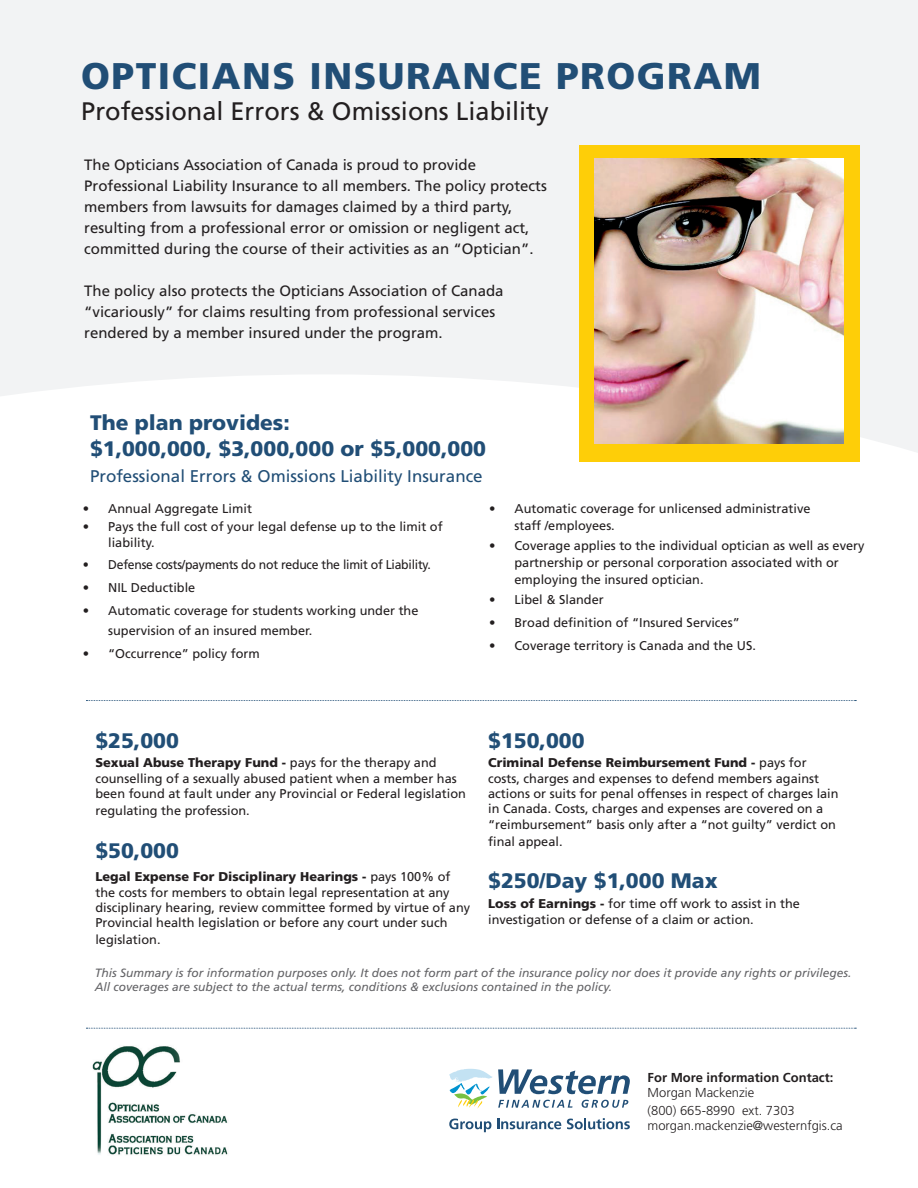
<style>
.page{position:relative;width:918px;height:1188px;background:#f2f3f4}
.page>*{position:absolute;margin:0;border:0;box-sizing:border-box;transform-origin:0 0}
.t1{font:900 37.05px "Frutiger";letter-spacing:.04em;color:#214e76}
.t2{font:25.35px "Frutiger";color:#231f20}
.t3{font:900 21px/26px "Frutiger";color:#214e76}
.t4{font:16.95px "Frutiger";color:#214e76}
.t5{font:15px/21px "Frutiger";color:#231f20}
.t6{font:300 13.05px/17.4px "Frutiger";color:#231f20}
.t7{font:700 13.05px "Frutiger";color:#231f20}
.t8{font:12.75px/15.3px "Frutiger";color:#231f20}
.t9{font:12.75px "Frutiger";letter-spacing:-.02em;color:#231f20;scale:.96 1}
.t10{font:italic 12px/14px "Frutiger";color:#636366}
.s1{font-weight:900}
</style>
<div class="page">
<div style="left:0;top:375px;width:918px;height:813px;background:#fff"></div>
<div style="left:579px;top:145px;width:281px;height:317px;background:#fece08"></div>
<img style="left:594px;top:159px;width:249px;height:284px">
<svg style="left:86px;top:1028px;width:770px;height:1px"></svg>
<svg style="left:86px;top:700px;width:770px;height:1px"></svg>
<svg style="left:449px;top:1069px;width:181px;height:40px"></svg>
<svg style="left:449px;top:1119px;width:42px;height:13px"></svg>
<svg style="left:497px;top:1119px;width:64px;height:10px"></svg>
<svg style="left:567px;top:1118px;width:63px;height:11px"></svg>
<img style="left:91px;top:1043px;width:140px;height:115px">
<h1 class="t1" style="left:81px;top:54px;width:681px">OPTICIANS INSURANCE PROGRAM</h1>
<h2 class="t2" style="left:81px;top:96px;width:469px">Professional Errors &amp; Omissions Liability</h2>
<p class="t5" style="left:84px;top:154px;width:464px">The Opticians Association of Canada is proud to provide Professional Liability Insurance to all members. The policy protects members from lawsuits for damages claimed by a third party, resulting from a professional error or omission or negligent act, committed during the course of their activities as an “Optician”.</p>
<p class="t5" style="left:84px;top:280px;width:421px">The policy also protects the Opticians Association of Canada “vicariously” for claims resulting from professional services rendered by a member insured under the program.</p>
<h3 class="t3" style="left:90px;top:409px;width:398px">The plan provides:<br>$1,000,000, $3,000,000 or $5,000,000</h3>
<h3 class="t4" style="left:90px;top:466px;width:394px">Professional Errors &amp; Omissions Liability Insurance</h3>
<p class="t8" style="left:83px;top:501px;width:171px">• Annual Aggregate Limit</p>
<p class="t8" style="left:108px;top:519px;width:336px;text-indent:-25px">• Pays the full cost of your legal defense up to the limit of liability.</p>
<p class="t9" style="left:83px;top:558px;width:364px">• Defense costs/payments do not reduce the limit of Liability.</p>
<p class="t8" style="left:83px;top:580px;width:114px">• NIL Deductible</p>
<p class="t8" style="left:108px;top:601px;width:312px;line-height:20px;text-indent:-25px">• Automatic coverage for students working under the supervision of an insured member.</p>
<p class="t8" style="left:83px;top:646px;width:179px">• “Occurrence” policy form</p>
<p class="t8" style="left:514px;top:500px;width:298px;line-height:17px;text-indent:-25px">• Automatic coverage for unlicensed administrative staff /employees.</p>
<p class="t8" style="left:514px;top:537px;width:352px;line-height:17px;text-indent:-25px">• Coverage applies to the individual optician as well as every partnership or personal corporation associated with or employing the insured optician.</p>
<p class="t8" style="left:489px;top:592px;width:116px">• Libel &amp; Slander</p>
<p class="t8" style="left:489px;top:615px;width:252px">• Broad definition of “Insured Services”</p>
<p class="t8" style="left:489px;top:638px;width:269px">• Coverage territory is Canada and the US.</p>
<h3 class="t3" style="left:95px;top:727px;width:85px">$25,000</h3>
<p class="t8" style="left:95px;top:755px;width:372px"><span class="s1">Sexual Abuse Therapy Fund -</span> pays for the therapy and counselling of a sexually abused patient when a member has been found at fault under any Provincial or Federal legislation</p>
<p class="t8" style="left:95px;top:803px;width:156px">regulating the profession.</p>
<h3 class="t3" style="left:95px;top:837px;width:85px">$50,000</h3>
<p class="t8" style="left:95px;top:869px;width:376px"><span class="s1">Legal Expense For Disciplinary Hearings -</span> pays 100% of the costs for members to obtain legal representation at any disciplinary hearing, review committee formed by virtue of any Provincial health legislation or before any court under such</p>
<p class="t8" style="left:95px;top:932px;width:67px">legislation.</p>
<h3 class="t3" style="left:488px;top:727px;width:98px">$150,000</h3>
<p class="t8" style="left:488px;top:755px;width:352px"><span class="s1">Criminal Defense Reimbursement Fund -</span> pays for costs, charges and expenses to defend members against actions or suits for penal offenses in respect of charges lain in Canada. Costs, charges and expenses are covered on a “reimbursement” basis only after a “not guilty” verdict on</p>
<p class="t8" style="left:488px;top:834px;width:76px">final appeal.</p>
<h3 class="t3" style="left:488px;top:868px;width:231px">$250/Day $1,000 Max</h3>
<p class="t8" style="left:488px;top:896px;width:313px"><span class="s1">Loss of Earnings -</span> for time off work to assist in the investigation or defense of a claim or action.</p>
<p class="t10" style="left:95px;top:966px;width:758px">This Summary is for information purposes only. It does not form part of the insurance policy nor does it provide any rights or privileges.<br>All coverages are subject to the actual terms, conditions &amp; exclusions contained in the policy.</p>
<p class="t7" style="left:648px;top:1069px;width:187px">For More information Contact:</p>
<p class="t6" style="left:648px;top:1084px;width:149px">Morgan Mackenzie<br>(800) 665-8990 ext. 7303</p>
<p class="t6" style="left:648px;top:1117px;width:197px">morgan.mackenzie@westernfgis.ca</p>
</div>
